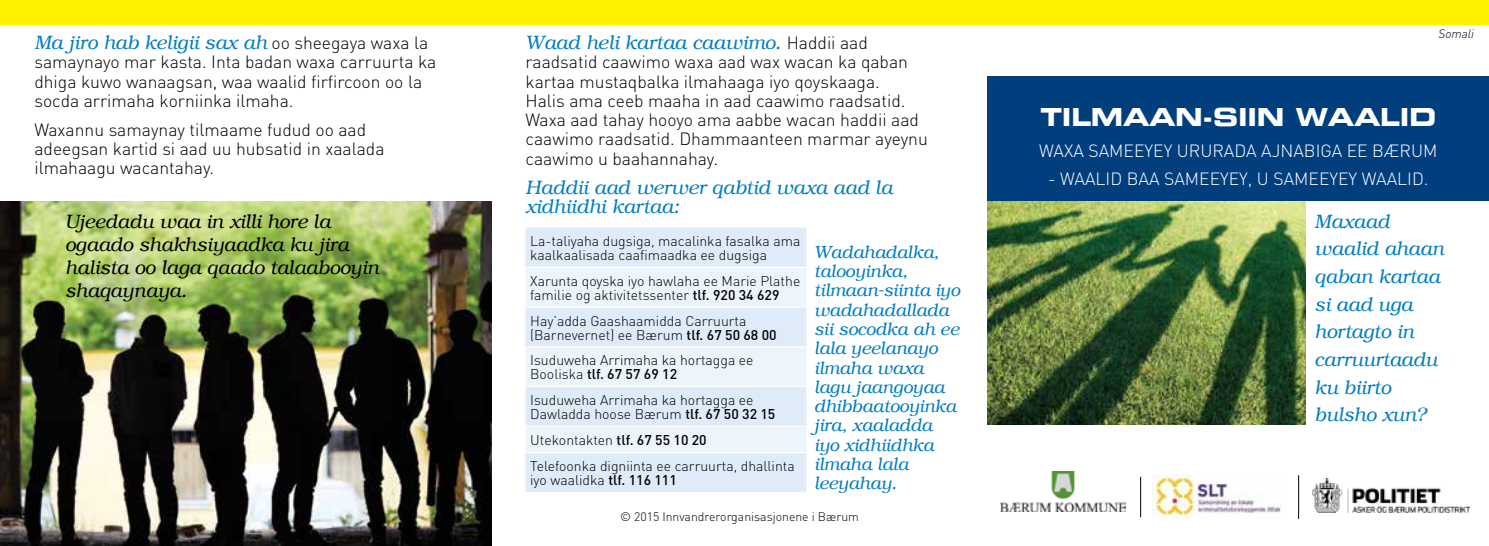
<style>
.page{position:relative;width:1489px;height:546px;background:#fff}
.page>*{position:absolute;margin:0;border:0;box-sizing:border-box;transform-origin:0 0}
.t1{font:24.5px "Eurostile Bold Extended Two";letter-spacing:-.01em;color:#fff}
.t2{font:italic 300 19.25px/27.7px "Bookman";color:#007dc3}
.t3{font:italic 300 19.25px/23.1px "Bookman";color:#000}
.t4{font:300 17.5px/19.2px "DIN";color:#000}
.t5{font:italic 300 17.5px/19.2px "Bookman";color:#007dc3}
.t6{font:300 17.5px "DIN";color:#fff}
.t7{font:300 14px/14px "DIN";color:#000}
.t8{font:300 12.25px "DIN";color:#000}
.t9{font:italic 300 12.25px "DIN";color:#000}
.s1{font-family:"DIN";font-style:normal;font-size:17.5px;color:#000}
.s2{font-weight:500}
</style>
<div class="page">
<div style="left:987px;top:76px;width:501px;height:125px;background:#003e7e"></div>
<img style="left:987px;top:201px;width:318px;height:224px">
<img style="left:1312px;top:478px;width:157px;height:34px">
<img style="left:1000px;top:471px;width:125px;height:41px">
<img style="left:1152px;top:473px;width:129px;height:44px">
<hr style="left:1140px;top:477px;width:1px;height:40px;background:#000">
<hr style="left:1298px;top:475px;width:1px;height:44px;background:#000">
<div style="left:0;top:0;width:1488px;height:25px;background:#fff200"></div>
<img style="left:0;top:201px;width:491px;height:345px">
<div style="left:525px;top:227px;width:281px;height:265px;background:#dfebf8"></div>
<svg style="left:525px;top:268px;width:281px;height:184px;background:#e7f0f9"></svg>
<hr style="left:525px;top:267px;width:281px;height:1px;background:#fff">
<hr style="left:525px;top:306px;width:281px;height:1px;background:#fff">
<hr style="left:525px;top:346px;width:281px;height:1px;background:#fff">
<hr style="left:525px;top:386px;width:281px;height:1px;background:#fff">
<hr style="left:525px;top:425px;width:281px;height:1px;background:#fff">
<hr style="left:525px;top:452px;width:281px;height:1px;background:#fff">
<p class="t2" style="left:34px;top:29px;width:395px">Ma jiro hab keligii sax ah <span class="s1">oo sheegaya waxa la</span></p>
<p class="t4" style="left:34px;top:52px;width:403px">samaynayo mar kasta. Inta badan waxa carruurta ka dhiga kuwo wanaagsan, waa waalid firfircoon oo la socda arrimaha korniinka ilmaha.</p>
<p class="t4" style="left:34px;top:119px;width:352px">Waxannu samaynay tilmaame fudud oo aad adeegsan kartid si aad uu hubsatid in xaalada ilmahaagu wacantahay.</p>
<p class="t3" style="left:65px;top:209px;width:315px">Ujeedadu waa in xilli hore la ogaado shakhsiyaadka ku jira halista oo laga qaado talaabooyin shaqaynaya.</p>
<p class="t2" style="left:525px;top:29px;width:344px">Waad heli kartaa caawimo. <span class="s1">Haddii aad</span></p>
<p class="t4" style="left:525px;top:52px;width:404px">raadsatid caawimo waxa aad wax wacan ka qaban kartaa mustaqbalka ilmahaaga iyo qoyskaaga.<br>Halis ama ceeb maaha in aad caawimo raadsatid.<br>Waxa aad tahay hooyo ama aabbe wacan haddii aad caawimo raadsatid. Dhammaanteen marmar ayeynu caawimo u baahannahay.</p>
<p class="t2" style="left:525px;top:177px;width:368px;line-height:19.2px">Haddii aad werwer qabtid waxa aad la xidhiidhi kartaa:</p>
<p class="t7" style="left:530px;top:233px;width:272px">La-taliyaha dugsiga, macalinka fasalka ama kaalkaalisada caafimaadka ee dugsiga</p>
<p class="t7" style="left:530px;top:273px;width:271px">Xarunta qoyska iyo hawlaha ee Marie Plathe familie og aktivitetssenter <span class="s2">tlf. 920 34 629</span></p>
<p class="t7" style="left:530px;top:313px;width:248px">Hay’adda Gaashaamidda Carruurta (Barnevernet) ee Bærum <span class="s2">tlf. 67 50 68 00</span></p>
<p class="t7" style="left:530px;top:353px;width:225px">Isuduweha Arrimaha ka hortagga ee<br>Booliska <span class="s2">tlf. 67 57 69 12</span></p>
<p class="t7" style="left:530px;top:392px;width:247px">Isuduweha Arrimaha ka hortagga ee<br>Dawladda hoose Bærum <span class="s2">tlf. 67 50 32 15</span></p>
<p class="t7" style="left:530px;top:426px;width:266px;line-height:26.1px">Utekontakten <span class="s2">tlf. 67 55 10 20<br></span>Telefoonka digniinta ee carruurta, dhallinta</p>
<p class="t7" style="left:530px;top:472px;width:148px">iyo waalidka <span class="s2">tlf. 116 111</span></p>
<p class="t5" style="left:814px;top:242px;width:147px">Wadahadalka, talooyinka, tilmaan-siinta iyo wadahadallada sii socodka ah ee lala yeelanayo ilmaha waxa lagu jaangoyaa dhibbaatooyinka jira, xaaladda iyo xidhiidhka ilmaha lala leeyahay.</p>
<p class="t8" style="left:620px;top:508px;width:240px">© 2015 Innvandrerorganisasjonene i Bærum</p>
<p class="t9" style="left:1438px;top:27px;width:37px">Somali</p>
<h1 class="t1" style="left:1040px;top:100px;width:397px">TILMAAN-SIIN WAALID</h1>
<p class="t6" style="left:1039px;top:139px;width:400px">WAXA SAMEEYEY URURADA AJNABIGA EE BÆRUM</p>
<p class="t6" style="left:1048px;top:166px;width:382px">- WAALID BAA SAMEEYEY, U SAMEEYEY WAALID.</p>
<p class="t2" style="left:1314px;top:207px;width:131px">Maxaad waalid ahaan qaban kartaa si aad uga hortagto in carruurtaadu ku biirto bulsho xun?</p>
</div>
